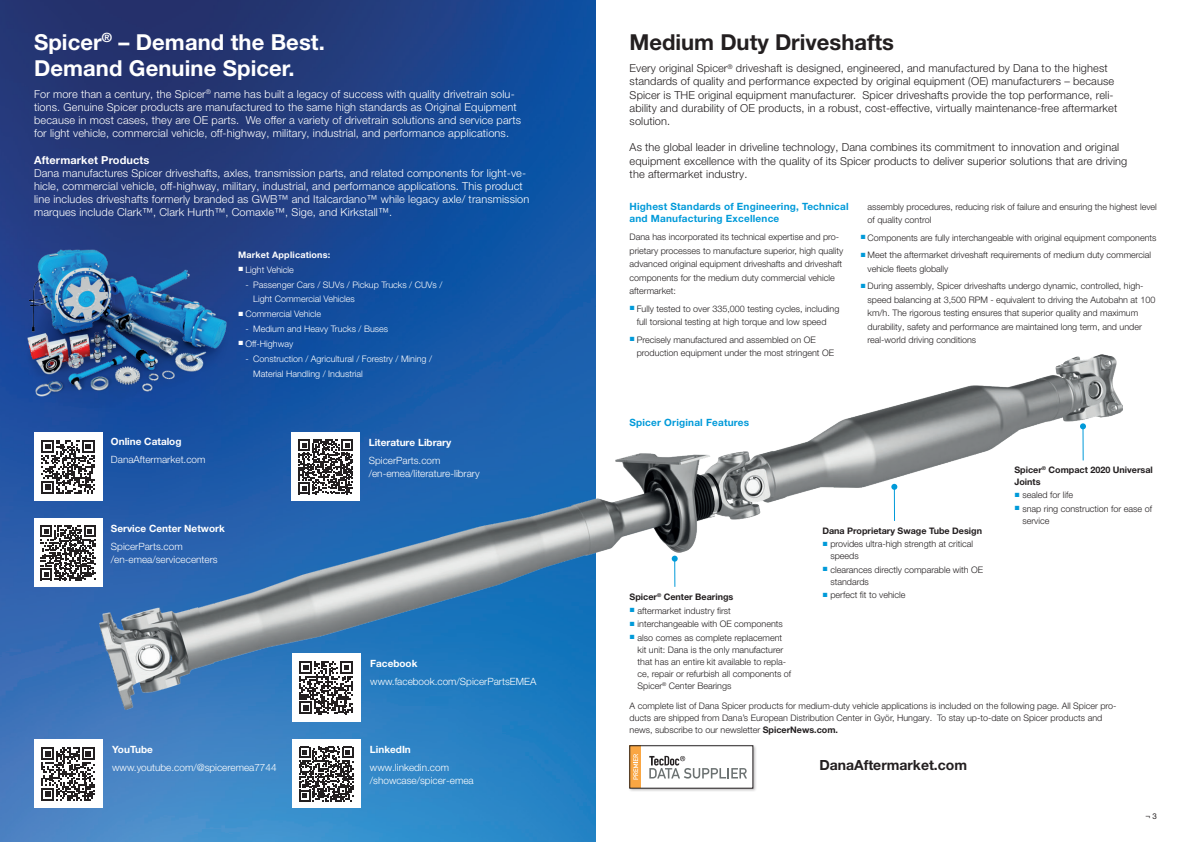
<style>
.page{position:relative;width:1191px;height:842px;background:#fff}
.page>*{position:absolute;margin:0;border:0;box-sizing:border-box;transform-origin:0 0}
.t1{font:700 22px "Helvetica Neue LT Pro";letter-spacing:.005em;color:#fff}
.t2{font:700 22px "Helvetica Neue LT Pro";color:#231f20}
.t3{font:700 14px "Helvetica Neue LT Pro";color:#231f20}
.t4{font:300 11px/13.2px "Helvetica Neue LT Pro";letter-spacing:.01em;color:#fff}
.t5{font:300 11px/13.2px "Helvetica Neue LT Pro";letter-spacing:.01em;color:#231f20}
.t6{font:700 11px "Helvetica Neue LT Pro";letter-spacing:.01em;color:#fff}
.t7{font:300 10px/13px "Helvetica Neue LT Pro";color:#fff}
.t8{font:700 10px/12px "Helvetica Neue LT Pro";letter-spacing:.02em;color:#009ad9}
.t9{font:700 10px "Helvetica Neue LT Pro";color:#fff}
.t10{font:300 9px/13.5px "Helvetica Neue LT Pro";color:#231f20}
.t11{font:300 9px/14.8px "Helvetica Neue LT Pro";color:#fff}
.t12{font:700 9px/12px "Helvetica Neue LT Pro";color:#231f20}
.t13{font:700 9px "Helvetica Neue LT Pro";letter-spacing:.02em;color:#fff}
.t14{font:8px "Helvetica Neue LT Pro";color:#231f20}
.s1{font-weight:700}
</style>
<div class="page">
<img style="left:0;top:0;width:595px;height:842px">
<img style="left:100px;top:354px;width:1022px;height:356px">
<hr style="left:1082px;top:426px;width:1px;height:34px;background:#009ad9">
<svg style="left:1080px;top:423px;width:6px;height:6px"></svg>
<hr style="left:894px;top:487px;width:1px;height:34px;background:#009ad9">
<svg style="left:891px;top:484px;width:6px;height:6px"></svg>
<svg style="left:671px;top:556px;width:6px;height:31px"></svg>
<img style="left:18px;top:231px;width:219px;height:176px">
<div style="left:34px;top:433px;width:68px;height:68px;background:#fff"></div>
<svg style="left:41px;top:440px;width:54px;height:53px"></svg>
<div style="left:34px;top:519px;width:68px;height:68px;background:#fff"></div>
<svg style="left:41px;top:525px;width:54px;height:55px"></svg>
<div style="left:292px;top:433px;width:68px;height:68px;background:#fff"></div>
<svg style="left:298px;top:439px;width:55px;height:55px"></svg>
<div style="left:292px;top:654px;width:68px;height:68px;background:#fff"></div>
<svg style="left:299px;top:661px;width:54px;height:53px"></svg>
<div style="left:292px;top:740px;width:68px;height:68px;background:#fff"></div>
<svg style="left:299px;top:746px;width:54px;height:55px"></svg>
<div style="left:34px;top:740px;width:68px;height:68px;background:#fff"></div>
<svg style="left:41px;top:747px;width:54px;height:54px"></svg>
<div style="left:628px;top:744px;width:129px;height:48px;background:#231f20;opacity:.3"></div>
<div style="left:641px;top:746px;width:112px;height:42px;background:#fff"></div>
<svg style="left:649px;top:756px;width:98px;height:22px"></svg>
<div style="left:630px;top:746px;width:11px;height:42px;background:#f9a643"></div>
<svg style="left:633px;top:754px;width:5px;height:25px"></svg>
<h1 class="t1" style="left:34px;top:28px;width:292px">Spicer<sup>®</sup> – Demand the Best.</h1>
<h1 class="t2" style="left:629px;top:28px;width:266px">Medium Duty Driveshafts</h1>
<h1 class="t1" style="left:34px;top:55px;width:262px">Demand Genuine Spicer.</h1>
<p class="t5" style="left:629px;top:61px;width:489px">Every original Spicer<sup>®</sup> driveshaft is designed, engineered, and manufactured by Dana to the highest standards of quality and performance expected by original equipment (OE) manufacturers – because Spicer is THE original equipment manufacturer. Spicer driveshafts provide the top performance, reli&shy;ability and durability of OE products, in a robust, cost-effective, virtually maintenance-free aftermarket solution.</p>
<p class="t5" style="left:629px;top:141px;width:499px">As the global leader in driveline technology, Dana combines its commitment to innovation and original equipment excellence with the quality of its Spicer products to deliver superior solutions that are driving the aftermarket industry.</p>
<p class="t4" style="left:34px;top:87px;width:488px">For more than a century, the Spicer<sup>®</sup> name has built a legacy of success with quality drivetrain solu&shy;tions. Genuine Spicer products are manufactured to the same high standards as Original Equipment because in most cases, they are OE parts. We offer a variety of drivetrain solutions and service parts for light vehicle, commercial vehicle, off-highway, military, industrial, and performance applications.</p>
<p class="t6" style="left:34px;top:153px;width:117px">Aftermarket Products</p>
<p class="t4" style="left:34px;top:166px;width:497px">Dana manufactures Spicer driveshafts, axles, transmission parts, and related components for light-ve&shy;hicle, commercial vehicle, off-highway, military, industrial, and performance applications. This product line includes driveshafts formerly branded as GWB™ and Italcardano™ while legacy axle/ transmission marques include Clark™, Clark Hurth™, Comaxle™, Sige, and Kirkstall™.</p>
<p class="t8" style="left:629px;top:201px;width:221px">Highest Standards of Engineering, Technical and Manufacturing Excellence</p>
<p class="t10" style="left:629px;top:230px;width:215px">Dana has incorporated its technical expertise and pro&shy;prietary processes to manufacture superior, high quality advanced original equipment driveshafts and driveshaft components for the medium duty commercial vehicle aftermarket:</p>
<p class="t10" style="left:636px;top:302px;width:204px;text-indent:-7px"><sup>■</sup> Fully tested to over 335,000 testing cycles, including full torsional testing at high torque and low speed</p>
<p class="t10" style="left:636px;top:333px;width:199px;text-indent:-7px"><sup>■</sup> Precisely manufactured and assembled on OE production equipment under the most stringent OE</p>
<p class="t10" style="left:867px;top:199px;width:291px">assembly procedures, reducing risk of failure and ensuring the highest level of quality control</p>
<p class="t10" style="left:860px;top:230px;width:298px"><sup>■</sup> Components are fully interchangeable with original equipment components</p>
<p class="t10" style="left:867px;top:248px;width:285px;text-indent:-7px"><sup>■</sup> Meet the aftermarket driveshaft requirements of medium duty commercial vehicle fleets globally</p>
<p class="t10" style="left:867px;top:279px;width:289px;text-indent:-7px"><sup>■</sup> During assembly, Spicer driveshafts undergo dynamic, controlled, high&shy;speed balancing at 3,500 RPM - equivalent to driving the Autobahn at 100 km/h. The rigorous testing ensures that superior quality and maximum durability, safety and performance are maintained long term, and under real-world driving conditions</p>
<p class="t13" style="left:238px;top:249px;width:94px">Market Applications:</p>
<p class="t11" style="left:238px;top:262px;width:57px"><sup>■</sup> Light Vehicle</p>
<p class="t11" style="left:253px;top:277px;width:191px;text-indent:-8px">- Passenger Cars / SUVs / Pickup Trucks / CUVs /<br>Light Commercial Vehicles</p>
<p class="t11" style="left:238px;top:306px;width:85px"><sup>■</sup> Commercial Vehicle</p>
<p class="t11" style="left:245px;top:321px;width:144px">- Medium and Heavy Trucks / Buses</p>
<p class="t11" style="left:238px;top:336px;width:57px"><sup>■</sup> Off-Highway</p>
<p class="t11" style="left:253px;top:351px;width:180px;text-indent:-8px">- Construction / Agricultural / Forestry / Mining /<br>Material Handling / Industrial</p>
<p class="t9" style="left:111px;top:435px;width:72px">Online Catalog</p>
<p class="t7" style="left:111px;top:453px;width:96px">DanaAftermarket.com</p>
<p class="t9" style="left:111px;top:522px;width:115px">Service Center Network</p>
<p class="t7" style="left:111px;top:539px;width:108px">SpicerParts.com /en-emea/servicecenters</p>
<p class="t9" style="left:112px;top:743px;width:42px">YouTube</p>
<p class="t7" style="left:112px;top:760px;width:166px">www.youtube.com/@spiceremea7744</p>
<p class="t9" style="left:369px;top:436px;width:84px">Literature Library</p>
<p class="t7" style="left:369px;top:453px;width:112px">SpicerParts.com /en-emea/literature-library</p>
<p class="t9" style="left:370px;top:657px;width:49px">Facebook</p>
<p class="t7" style="left:370px;top:674px;width:167px">www.facebook.com/SpicerPartsEMEA</p>
<p class="t9" style="left:370px;top:743px;width:42px">LinkedIn</p>
<p class="t7" style="left:370px;top:760px;width:105px">www.linkedin.com /showcase/spicer-emea</p>
<p class="t8" style="left:629px;top:416px;width:121px">Spicer Original Features</p>
<p class="t12" style="left:629px;top:591px;width:105px">Spicer<sup>®</sup> Center Bearings</p>
<p class="t10" style="left:629px;top:603px;width:103px"><sup>■</sup> aftermarket industry first</p>
<p class="t10" style="left:629px;top:617px;width:155px"><sup>■</sup> interchangeable with OE components</p>
<p class="t10" style="left:637px;top:631px;width:155px;line-height:12px;text-indent:-8px"><sup>■</sup> also comes as complete replacement kit unit: Dana is the only manufacturer that has an entire kit available to repla&shy;ce, repair or refurbish all components of Spicer<sup>®</sup> Center Bearings</p>
<p class="t12" style="left:822px;top:524px;width:161px">Dana Proprietary Swage Tube Design</p>
<p class="t10" style="left:830px;top:538px;width:144px;line-height:12px;text-indent:-8px"><sup>■</sup> provides ultra-high strength at critical speeds</p>
<p class="t10" style="left:830px;top:563px;width:154px;line-height:12px;text-indent:-8px"><sup>■</sup> clearances directly comparable with OE standards</p>
<p class="t10" style="left:822px;top:588px;width:85px"><sup>■</sup> perfect fit to vehicle</p>
<p class="t12" style="left:1014px;top:463px;width:140px">Spicer<sup>®</sup> Compact 2020 Universal<br>Joints</p>
<p class="t10" style="left:1014px;top:488px;width:60px"><sup>■</sup> sealed for life</p>
<p class="t10" style="left:1022px;top:502px;width:131px;line-height:12px;text-indent:-8px"><sup>■</sup> snap ring construction for ease of service</p>
<p class="t10" style="left:629px;top:700px;width:488px;line-height:12px">A complete list of Dana Spicer products for medium-duty vehicle applications is included on the following page. All Spicer pro&shy;ducts are shipped from Dana’s European Distribution Center in Györ, Hungary. To stay up-to-date on Spicer products and news, subscribe to our newsletter <span class="s1">SpicerNews.com.</span></p>
<h2 class="t3" style="left:819px;top:756px;width:149px">DanaAftermarket.com</h2>
<p class="t14" style="left:1145px;top:811px;width:13px">¬ 3</p>
</div>
